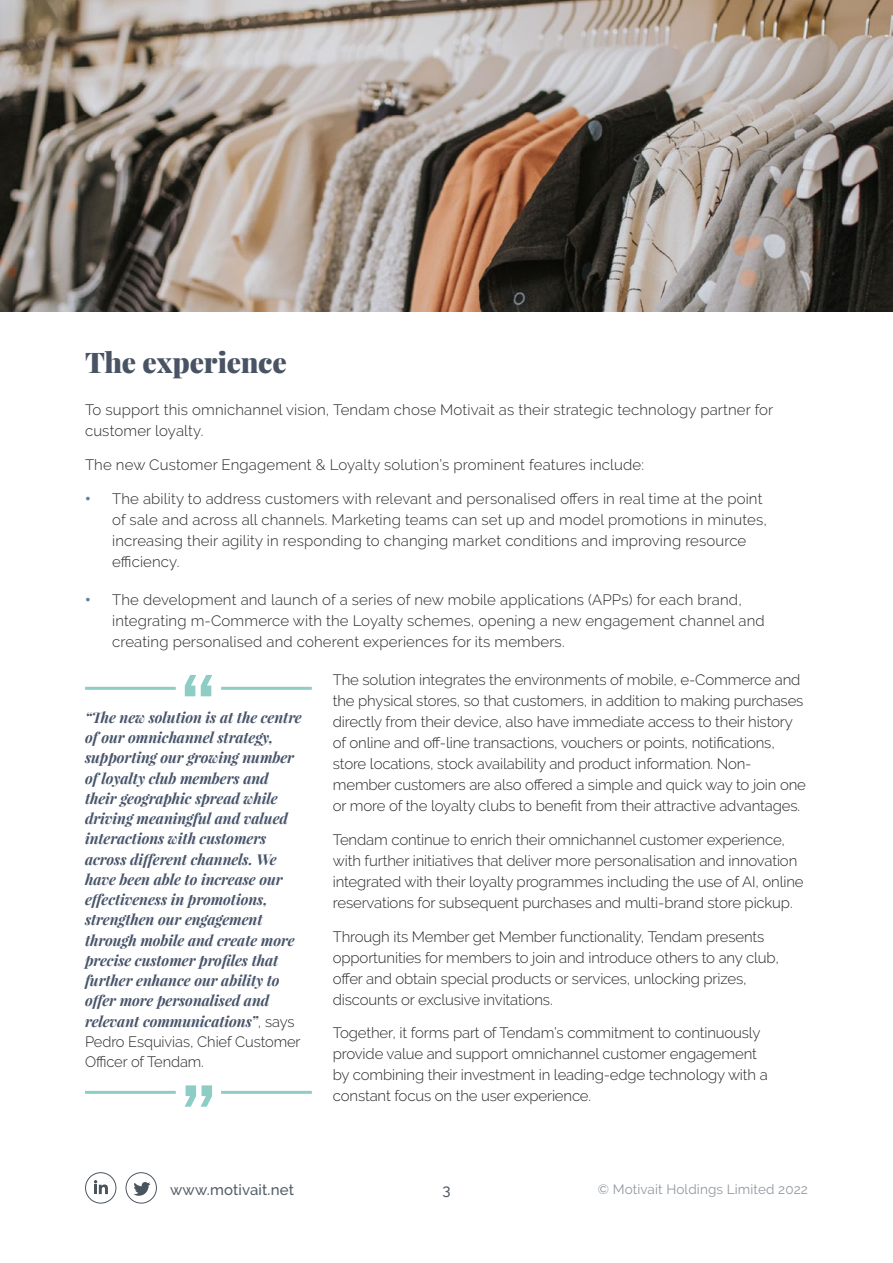
<style>
.page{position:relative;width:893px;height:1263px;background:#fff}
.page>*{position:absolute;margin:0;border:0;box-sizing:border-box;transform-origin:0 0}
.t1{font:900 28.5px "Playfair Display";letter-spacing:-.01em;color:#495363}
.t2{font:300 15px/21px "Raleway";letter-spacing:-.01em;color:#282827}
.t3{font:300 15px/21px "Raleway";letter-spacing:.01em;color:#282827}
.t4{font:italic 700 15px/20.2px "Playfair Display";letter-spacing:-.005em;color:#49556b}
.t5{font:500 15px "Raleway";letter-spacing:.01em;color:#535d67}
.t6{font:13.5px "Raleway";letter-spacing:.01em;color:#92989f}
.s1{font-weight:900;font-size:15.45px;color:#608098}
.s2{font-family:"Raleway";font-weight:300;font-style:normal;color:#282827}
</style>
<div class="page">
<svg style="left:85px;top:1172px;width:31px;height:31px"></svg>
<svg style="left:126px;top:1172px;width:31px;height:31px"></svg>
<hr style="left:85px;top:1091px;width:91px;height:3px;background:#8dcdc5">
<hr style="left:221px;top:1091px;width:91px;height:3px;background:#8dcdc5">
<svg style="left:185px;top:1085px;width:27px;height:22px"></svg>
<hr style="left:221px;top:687px;width:91px;height:3px;background:#8dcdc5">
<hr style="left:85px;top:687px;width:91px;height:3px;background:#8dcdc5">
<svg style="left:185px;top:675px;width:27px;height:21px"></svg>
<img style="left:0;top:0;width:893px;height:311px">
<h1 class="t1" style="left:85px;top:344px;width:203px">The experience</h1>
<p class="t3" style="left:85px;top:400px;width:690px">To support this omnichannel vision, Tendam chose Motivait as their strategic technology partner for customer loyalty.</p>
<p class="t3" style="left:85px;top:454px;width:561px">The new Customer Engagement &amp; Loyalty solution’s prominent features include:</p>
<p class="t3" style="left:112px;top:488px;width:656px;text-indent:-27px"><span class="s1">•</span> The ability to address customers with relevant and personalised offers in real time at the point of sale and across all channels. Marketing teams can set up and model promotions in minutes, increasing their agility in responding to changing market conditions and improving resource efficiency.</p>
<p class="t3" style="left:112px;top:589px;width:654px;text-indent:-27px"><span class="s1">•</span> The development and launch of a series of new mobile applications (APPs) for each brand, integrating m-Commerce with the Loyalty schemes, opening a new engagement channel and creating personalised and coherent experiences for its members.</p>
<p class="t2" style="left:333px;top:669px;width:475px">The solution integrates the environments of mobile, e-Commerce and the physical stores, so that customers, in addition to making purchases directly from their device, also have immediate access to their history of online and off-line transactions, vouchers or points, notifications, store locations, stock availability and product information. Non&shy;member customers are also offered a simple and quick way to join one or more of the loyalty clubs to benefit from their attractive advantages.</p>
<p class="t2" style="left:333px;top:829px;width:472px">Tendam continue to enrich their omnichannel customer experience, with further initiatives that deliver more personalisation and innovation integrated with their loyalty programmes including the use of AI, online reservations for subsequent purchases and multi-brand store pickup.</p>
<p class="t2" style="left:333px;top:926px;width:448px">Through its Member get Member functionality, Tendam presents opportunities for members to join and introduce others to any club, offer and obtain special products or services, unlocking prizes, discounts or exclusive invitations.</p>
<p class="t2" style="left:333px;top:1022px;width:436px">Together, it forms part of Tendam’s commitment to continuously provide value and support omnichannel customer engagement by combining their investment in leading-edge technology with a constant focus on the user experience.</p>
<p class="t4" style="left:85px;top:706px;width:218px">“The new solution is at the centre of our omnichannel strategy, supporting our growing number of loyalty club members and their geographic spread while driving meaningful and valued interactions with customers across different channels. We have been able to increase our effectiveness in promotions, strengthen our engagement through mobile and create more precise customer profiles that further enhance our ability to offer more personalised and relevant communications”<span class="s2">, says</span></p>
<p class="t2" style="left:85px;top:1031px;width:217px;line-height:20.2px">Pedro Esquivias, Chief Customer<br>Officer of Tendam.</p>
<p class="t5" style="left:170px;top:1181px;width:125px">www.motivait.net</p>
<p class="t5" style="left:442px;top:1181px;width:10px">3</p>
<p class="t6" style="left:598px;top:1181px;width:212px">© Motivait Holdings Limited 2022</p>
</div>
